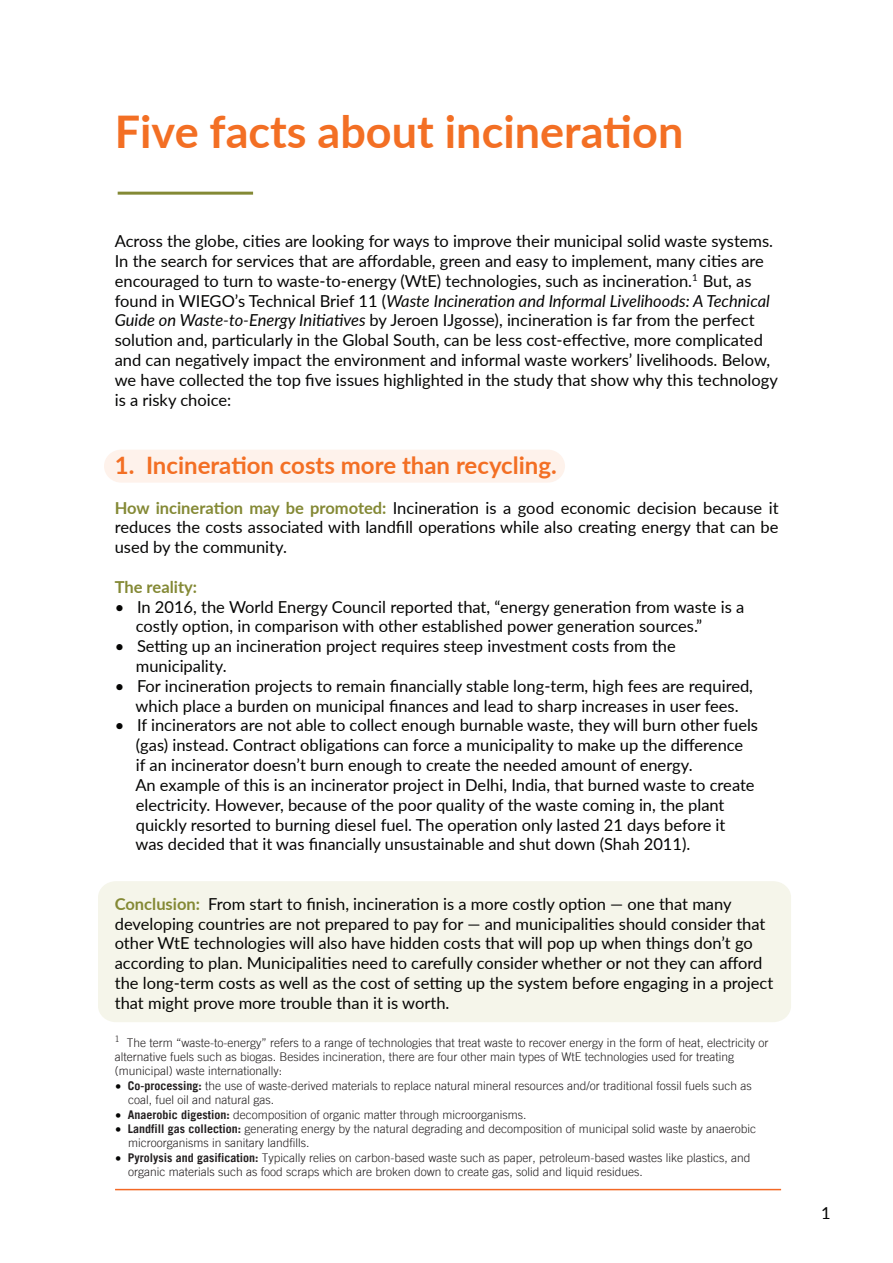
<style>
.page{position:relative;width:893px;height:1263px;background:#fff}
.page>*{position:absolute;margin:0;border:0;box-sizing:border-box;transform-origin:0 0}
.t1{font:700 45px "Lato";color:#f36f24}
.t2{font:700 24px "Lato";color:#f36f24}
.t3{font:16.5px/19.8px "Lato";color:#050504}
.t4{font:700 16.5px "Lato";color:#848935}
.t5{font:300 12px/14.4px "Trade Gothic LT";color:#231f20}
.s1{font-style:italic}
.s2{font-weight:700;color:#848935}
.s3{font-family:"Lato";font-weight:400;color:#050504}
.s4{font-weight:700}
</style>
<div class="page">
<div style="left:104px;top:450px;width:461px;height:33px;background:#fef2eb"></div>
<div style="left:98px;top:881px;width:693px;height:141px;background:#f5f5ea"></div>
<hr style="left:118px;top:192px;width:135px;height:3px;background:#848935">
<hr style="left:115px;top:1189px;width:666px;height:1px;background:#f36825">
<h1 class="t1" style="left:115px;top:99px;width:570px">Five facts about incineration</h1>
<p class="t3" style="left:115px;top:231px;width:665px">Across the globe, cities are looking for ways to improve their municipal solid waste systems.<br>In the search for services that are affordable, green and easy to implement, many cities are encouraged to turn to waste-to-energy (WtE) technologies, such as incineration.<sup>1</sup> But, as found in WIEGO’s Technical Brief 11 (<span class="s1">Waste Incineration and Informal Livelihoods: A Technical Guide on Waste-to-Energy Initiatives</span> by Jeroen IJgosse), incineration is far from the perfect solution and, particularly in the Global South, can be less cost-effective, more complicated and can negatively impact the environment and informal waste workers’ livelihoods. Below, we have collected the top five issues highlighted in the study that show why this technology is a risky choice:</p>
<h2 class="t2" style="left:115px;top:448px;width:444px">1. Incineration costs more than recycling.</h2>
<p class="t3" style="left:115px;top:497px;width:665px;text-align:justify"><span class="s2">How incineration may be promoted:</span> Incineration is a good economic decision because it reduces the costs associated with landfill operations while also creating energy that can be used by the community.</p>
<p class="t4" style="left:115px;top:575px;width:84px">The reality:</p>
<p class="t3" style="left:136px;top:596px;width:610px;text-indent:-21px">• In 2016, the World Energy Council reported that, “energy generation from waste is a costly option, in comparison with other established power generation sources.”</p>
<p class="t3" style="left:136px;top:636px;width:541px;text-indent:-21px">• Setting up an incineration project requires steep investment costs from the municipality.</p>
<p class="t3" style="left:115px;top:675px;width:640px;text-align:center">• For incineration projects to remain financially stable long-term, high fees are required, which place a burden on municipal finances and lead to sharp increases in user fees.</p>
<p class="t3" style="left:135px;top:715px;width:624px;text-indent:-21px">• If incinerators are not able to collect enough burnable waste, they will burn other fuels (gas) instead. Contract obligations can force a municipality to make up the difference<br>if an incinerator doesn’t burn enough to create the needed amount of energy.<br>An example of this is an incinerator project in Delhi, India, that burned waste to create electricity. However, because of the poor quality of the waste coming in, the plant quickly resorted to burning diesel fuel. The operation only lasted 21 days before it<br>was decided that it was financially unsustainable and shut down (Shah 2011).</p>
<p class="t3" style="left:115px;top:893px;width:660px"><span class="s2">Conclusion:</span> From start to finish, incineration is a more costly option — one that many developing countries are not prepared to pay for — and municipalities should consider that other WtE technologies will also have hidden costs that will pop up when things don’t go according to plan. Municipalities need to carefully consider whether or not they can afford the long-term costs as well as the cost of setting up the system before engaging in a project that might prove more trouble than it is worth.</p>
<p class="t5" style="left:115px;top:1035px;width:655px"><sup>1</sup> The term “waste-to-energy” refers to a range of technologies that treat waste to recover energy in the form of heat, electricity or alternative fuels such as biogas. Besides incineration, there are four other main types of WtE technologies used for treating (municipal) waste internationally:</p>
<p class="t5" style="left:128px;top:1078px;width:625px;text-indent:-13px"><span class="s3">•</span> <span class="s4">Co-processing:</span> the use of waste-derived materials to replace natural mineral resources and/or traditional fossil fuels such as coal, fuel oil and natural gas.</p>
<p class="t5" style="left:115px;top:1107px;width:413px"><span class="s3">•</span> <span class="s4">Anaerobic digestion:</span> decomposition of organic matter through microorganisms.</p>
<p class="t5" style="left:128px;top:1121px;width:629px;text-indent:-13px"><span class="s3">•</span> <span class="s4">Landfill gas collection:</span> generating energy by the natural degrading and decomposition of municipal solid waste by anaerobic microorganisms in sanitary landfills.</p>
<p class="t5" style="left:128px;top:1150px;width:624px;text-indent:-13px"><span class="s3">•</span> <span class="s4">Pyrolysis and gasification:</span> Typically relies on carbon-based waste such as paper, petroleum-based wastes like plastics, and organic materials such as food scraps which are broken down to create gas, solid and liquid residues.</p>
<p class="t3" style="left:821px;top:1202px;width:11px">1</p>
</div>
